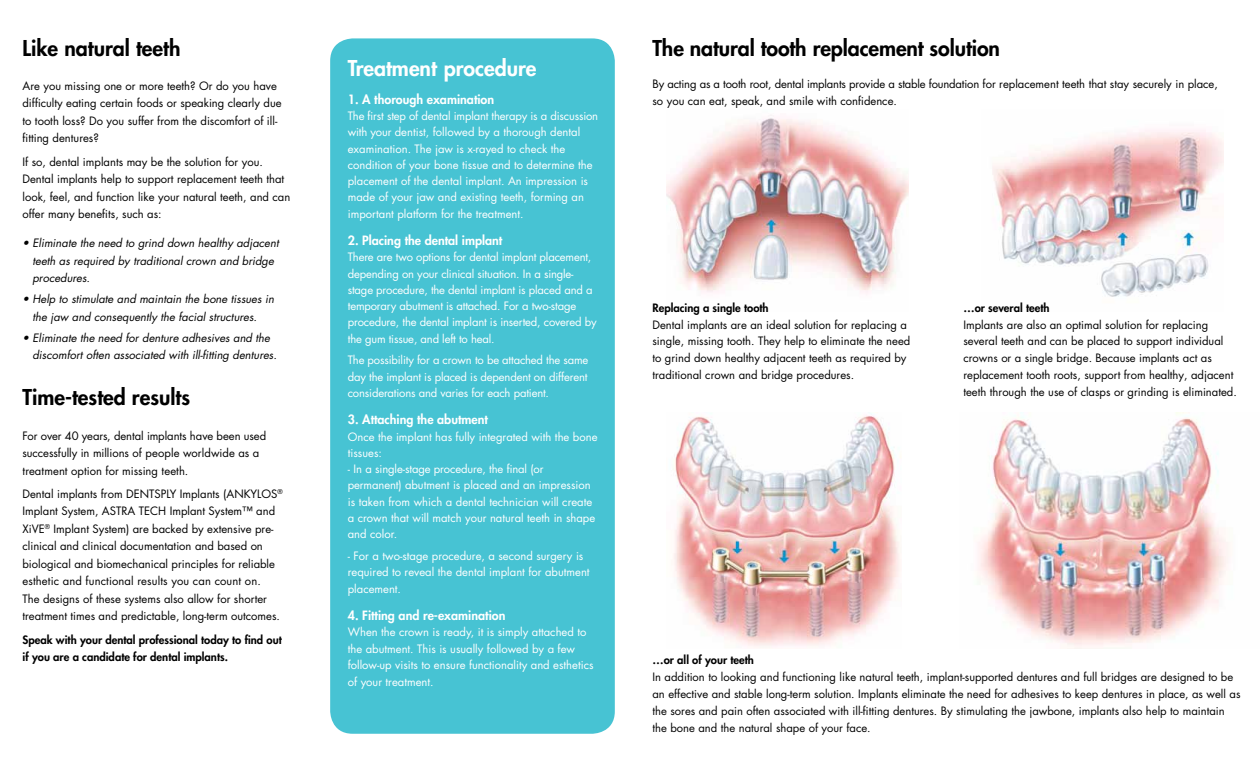
<style>
.page{position:relative;width:1260px;height:765px;background:#fff}
.page>*{position:absolute;margin:0;border:0;box-sizing:border-box;transform-origin:0 0}
.t1{font:800 21.25px "Futura Std";letter-spacing:-.005em;color:#000}
.t2{font:800 21.25px "Futura";color:#fff}
.t3{font:800 12.5px "Futura Std";color:#fff}
.t4{font:11.25px/17.5px "Futura Std";color:#000}
.t5{font:11.25px/16.2px "Futura Std";color:#fff}
.t6{font:italic 11.25px/17.5px "Futura Std";color:#000}
.t7{font:800 11.25px/17.5px "Futura Std";color:#000}
</style>
<div class="page">
<div style="left:330px;top:38px;width:285px;height:696px;background:#47c3d3;border-radius:22px"></div>
<img style="left:667px;top:115px;width:241px;height:179px">
<img style="left:992px;top:130px;width:231px;height:167px">
<img style="left:673px;top:413px;width:228px;height:234px">
<img style="left:978px;top:412px;width:251px;height:236px">
<h1 class="t1" style="left:22px;top:35px;width:159px">Like natural teeth</h1>
<p class="t4" style="left:22px;top:77px;width:261px">Are you missing one or more teeth? Or do you have difficulty eating certain foods or speaking clearly due to tooth loss? Do you suffer from the discomfort of ill&shy;fitting dentures?</p>
<p class="t4" style="left:22px;top:153px;width:269px">If so, dental implants may be the solution for you.<br>Dental implants help to support replacement teeth that look, feel, and function like your natural teeth, and can offer many benefits, such as:</p>
<p class="t6" style="left:33px;top:235px;width:248px;text-indent:-10px">• Eliminate the need to grind down healthy adjacent teeth as required by traditional crown and bridge procedures.</p>
<p class="t6" style="left:33px;top:291px;width:243px;text-indent:-10px">• Help to stimulate and maintain the bone tissues in the jaw and consequently the facial structures.</p>
<p class="t6" style="left:33px;top:329px;width:246px;text-indent:-10px">• Eliminate the need for denture adhesives and the discomfort often associated with ill-fitting dentures.</p>
<h1 class="t1" style="left:22px;top:384px;width:169px">Time-tested results</h1>
<p class="t4" style="left:22px;top:427px;width:245px">For over 40 years, dental implants have been used successfully in millions of people worldwide as a treatment option for missing teeth.</p>
<p class="t4" style="left:22px;top:485px;width:262px">Dental implants from DENTSPLY Implants (ANKYLOS<sup>® </sup>Implant System, ASTRA TECH Implant System™ and XiVE<sup>®</sup> Implant System) are backed by extensive pre&shy;clinical and clinical documentation and based on biological and biomechanical principles for reliable esthetic and functional results you can count on.<br>The designs of these systems also allow for shorter treatment times and predictable, long-term outcomes.</p>
<p class="t7" style="left:23px;top:631px;width:261px">Speak with your dental professional today to find out if you are a candidate for dental implants.</p>
<h1 class="t2" style="left:348px;top:55px;width:190px">Treatment procedure</h1>
<p class="t3" style="left:348px;top:91px;width:148px">1. A thorough examination</p>
<p class="t5" style="left:348px;top:108px;width:252px">The first step of dental implant therapy is a discussion with your dentist, followed by a thorough dental examination. The jaw is x-rayed to check the condition of your bone tissue and to determine the placement of the dental implant. An impression is made of your jaw and existing teeth, forming an important platform for the treatment.</p>
<p class="t3" style="left:348px;top:233px;width:156px">2. Placing the dental implant</p>
<p class="t5" style="left:348px;top:249px;width:250px">There are two options for dental implant placement, depending on your clinical situation. In a single&shy;stage procedure, the dental implant is placed and a temporary abutment is attached. For a two-stage procedure, the dental implant is inserted, covered by the gum tissue, and left to heal.</p>
<p class="t5" style="left:348px;top:352px;width:242px;text-align:justify">The possibility for a crown to be attached the same day the implant is placed is dependent on different considerations and varies for each patient.</p>
<p class="t3" style="left:348px;top:412px;width:142px">3. Attaching the abutment</p>
<p class="t5" style="left:348px;top:429px;width:251px">Once the implant has fully integrated with the bone tissues:</p>
<p class="t5" style="left:348px;top:461px;width:249px">- In a single-stage procedure, the final (or permanent) abutment is placed and an impression is taken from which a dental technician will create a crown that will match your natural teeth in shape and color.</p>
<p class="t5" style="left:348px;top:548px;width:243px">- For a two-stage procedure, a second surgery is required to reveal the dental implant for abutment placement.</p>
<p class="t3" style="left:348px;top:608px;width:159px">4. Fitting and re-examination</p>
<p class="t5" style="left:348px;top:624px;width:247px">When the crown is ready, it is simply attached to the abutment. This is usually followed by a few follow-up visits to ensure functionality and esthetics</p>
<p class="t5" style="left:348px;top:674px;width:87px">of your treatment.</p>
<h1 class="t1" style="left:652px;top:35px;width:349px">The natural tooth replacement solution</h1>
<p class="t4" style="left:652px;top:76px;width:567px;line-height:16.2px">By acting as a tooth root, dental implants provide a stable foundation for replacement teeth that stay securely in place, so you can eat, speak, and smile with confidence.</p>
<p class="t7" style="left:652px;top:299px;width:118px">Replacing a single tooth</p>
<p class="t4" style="left:652px;top:316px;width:259px;line-height:16.9px">Dental implants are an ideal solution for replacing a single, missing tooth. They help to eliminate the need to grind down healthy adjacent teeth as required by traditional crown and bridge procedures.</p>
<p class="t7" style="left:963px;top:299px;width:88px">…or several teeth</p>
<p class="t4" style="left:963px;top:316px;width:275px;line-height:16.9px">Implants are also an optimal solution for replacing several teeth and can be placed to support individual crowns or a single bridge. Because implants act as replacement tooth roots, support from healthy, adjacent teeth through the use of clasps or grinding is eliminated.</p>
<p class="t7" style="left:653px;top:651px;width:103px">…or all of your teeth</p>
<p class="t4" style="left:653px;top:669px;width:590px;line-height:16.9px">In addition to looking and functioning like natural teeth, implant-supported dentures and full bridges are designed to be an effective and stable long-term solution. Implants eliminate the need for adhesives to keep dentures in place, as well as the sores and pain often associated with ill-fitting dentures. By stimulating the jawbone, implants also help to maintain the bone and the natural shape of your face.</p>
</div>
